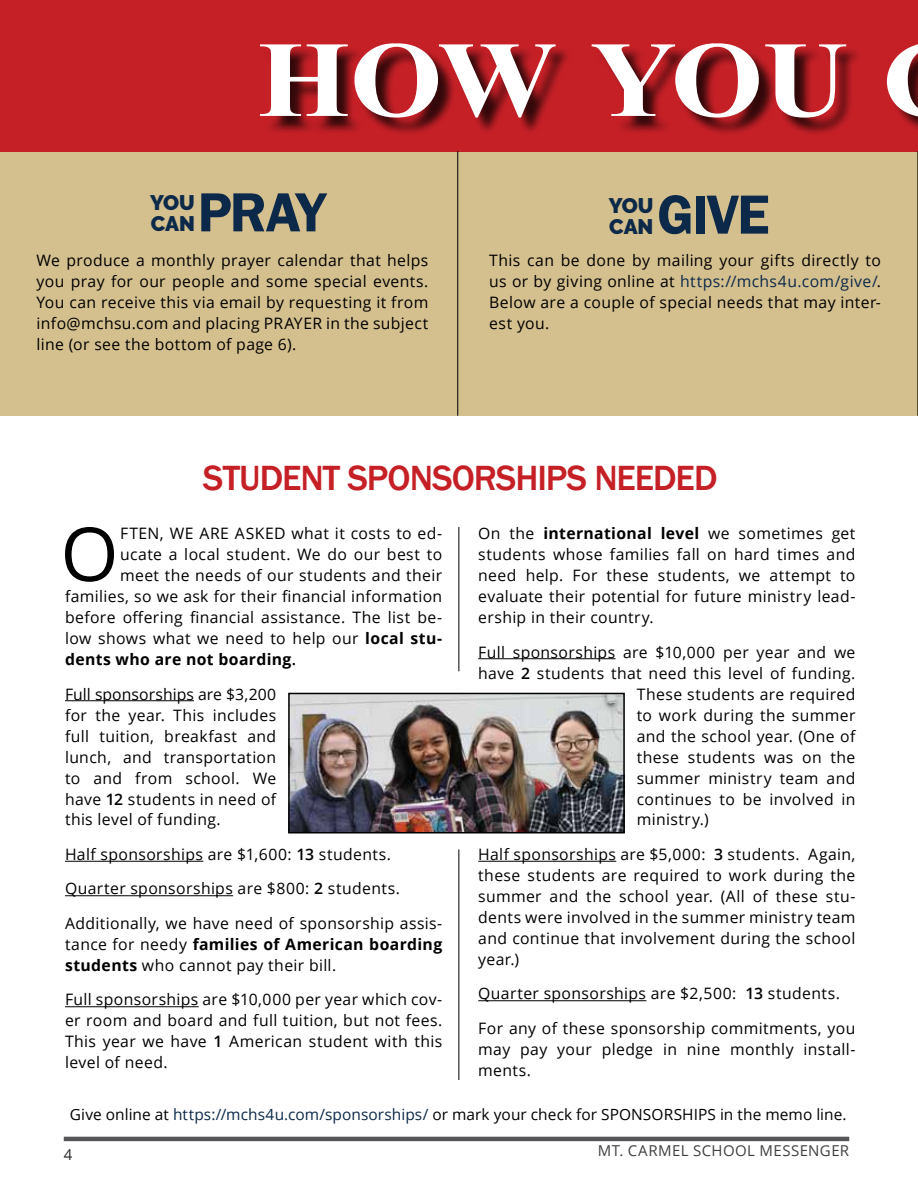
<style>
.page{position:relative;width:918px;height:1188px;background:#fff}
.page>*{position:absolute;margin:0;border:0;box-sizing:border-box;transform-origin:0 0}
.t1{font:700 108px "Times New Roman";letter-spacing:-.02em;color:#fff;scale:1.1 1}
.t2{font:74.55px "Open Sans";color:#000}
.t3{font:600 57px "Franklin Gothic";letter-spacing:-.03em;color:#0c2949}
.t4{font:500 36px "Franklin Gothic";letter-spacing:-.03em;color:#c62027}
.t5{font:900 21px/21px "Raleway";letter-spacing:-.005em;color:#0c2949}
.t6{font:15.75px/21px "Open Sans";letter-spacing:.025em;color:#000;text-align:justify}
.t7{font:700 15.75px "Open Sans";letter-spacing:.025em;color:#000}
.t8{font:15.45px "Open Sans";letter-spacing:.005em;color:#000}
.t9{font:15px "Open Sans";letter-spacing:.03em;color:#414042}
.t10{font:15px "Open Sans";color:#292829}
.s1{color:#0c2949}
.s2{font-weight:700}
.s3{font-weight:600}
</style>
<div class="page">
<div style="left:0;top:151px;width:918px;height:265px;background:#d4bf8e"></div>
<div style="left:0;top:0;width:918px;height:151px;background:#c62027"></div>
<div style="left:263px;top:45px;width:655px;height:91px;background:#000;opacity:.75"></div>
<hr style="left:65px;top:700px;width:129px;height:1px;background:#000">
<hr style="left:65px;top:861px;width:138px;height:1px;background:#000">
<hr style="left:65px;top:895px;width:168px;height:1px;background:#000">
<hr style="left:65px;top:1006px;width:134px;height:1px;background:#000">
<hr style="left:478px;top:658px;width:138px;height:1px;background:#000">
<hr style="left:478px;top:861px;width:138px;height:1px;background:#000">
<hr style="left:478px;top:1000px;width:168px;height:1px;background:#000">
<hr style="left:457px;top:151px;width:1px;height:265px;background:#000">
<hr style="left:917px;top:151px;width:1px;height:265px;background:#000">
<img style="left:291px;top:696px;width:331px;height:134px">
<div style="left:288px;top:693px;width:337px;height:140px;border:2px solid #000"></div>
<hr style="left:64px;top:1137px;width:785px;height:4px;background:#565659">
<hr style="left:458px;top:527px;width:1px;height:144px;background:#000">
<hr style="left:458px;top:850px;width:1px;height:230px;background:#000">
<h1 class="t1" style="left:257px;top:2px;width:539px">HOW YOU</h1>
<h3 class="t3" style="left:198px;top:177px;width:130px">PRAY</h3>
<h3 class="t5" style="left:150px;top:193px;width:46px">YOU<br>CAN</h3>
<h3 class="t3" style="left:657px;top:179px;width:114px">GIVE</h3>
<h3 class="t5" style="left:609px;top:196px;width:46px">YOU<br>CAN</h3>
<p class="t6" style="left:37px;top:250px;width:393px">We produce a monthly prayer calendar that helps you pray for our people and some special events.<br>You can receive this via email by requesting it from info@mchsu.com and placing PRAYER in the subject line (or see the bottom of page 6).</p>
<p class="t6" style="left:489px;top:250px;width:393px">This can be done by mailing your gifts directly to us or by giving online at <span class="s1">https://mchs4u.com/give/</span>.<br>Below are a couple of special needs that may inter&shy;est you.</p>
<h3 class="t4" style="left:203px;top:456px;width:516px">STUDENT SPONSORSHIPS NEEDED</h3>
<h2 class="t2" style="left:60px;top:503px;width:60px">O</h2>
<p class="t6" style="left:120px;top:522px;width:324px">FTEN, WE ARE ASKED what it costs to ed-</p>
<p class="t6" style="left:120px;top:543px;width:324px">ucate a local student. We do our best to</p>
<p class="t6" style="left:120px;top:564px;width:324px">meet the needs of our students and their</p>
<p class="t6" style="left:65px;top:585px;width:379px">families, so we ask for their financial information</p>
<p class="t6" style="left:65px;top:606px;width:379px">before offering financial assistance. The list be-</p>
<p class="t6" style="left:65px;top:627px;width:379px">low shows what we need to help our <span class="s2">local stu-</span></p>
<p class="t7" style="left:65px;top:648px;width:233px">dents who are not boarding<span class="s3">.</span></p>
<p class="t6" style="left:65px;top:683px;width:213px">Full sponsorships are $3,200 for the year. This includes full tuition, breakfast and lunch, and transportation to and from school. We have <span class="s3">12</span> students in need of this level of funding.</p>
<p class="t6" style="left:65px;top:837px;width:379px;line-height:34.5px;text-align:left">Half sponsorships are $1,600: <span class="s3">13</span> students.<br>Quarter sponsorships are $800: <span class="s3">2</span> students.<br>Additionally, we have need of sponsorship assis-</p>
<p class="t6" style="left:65px;top:933px;width:379px">tance for needy <span class="s2">families of American boarding students</span> who cannot pay their bill.</p>
<p class="t6" style="left:65px;top:989px;width:379px">Full sponsorships are $10,000 per year which cov&shy;er room and board and full tuition, but not fees.<br>This year we have <span class="s3">1</span> American student with this level of need.</p>
<p class="t6" style="left:478px;top:522px;width:379px">On the <span class="s2">international level</span> we sometimes get students whose families fall on hard times and need help. For these students, we attempt to evaluate their potential for future ministry lead&shy;ership in their country.</p>
<p class="t6" style="left:478px;top:641px;width:379px">Full sponsorships are $10,000 per year and we</p>
<p class="t6" style="left:478px;top:662px;width:379px">have <span class="s3">2</span> students that need this level of funding.</p>
<p class="t6" style="left:637px;top:683px;width:220px">These students are required</p>
<p class="t6" style="left:637px;top:704px;width:220px">to work during the summer</p>
<p class="t6" style="left:637px;top:725px;width:220px">and the school year. (One of</p>
<p class="t6" style="left:637px;top:746px;width:220px">these students was on the</p>
<p class="t6" style="left:637px;top:767px;width:220px">summer ministry team and</p>
<p class="t6" style="left:637px;top:788px;width:220px">continues to be involved in</p>
<p class="t6" style="left:637px;top:809px;width:73px">ministry.)</p>
<p class="t6" style="left:478px;top:843px;width:379px">Half sponsorships are $5,000: <span class="s3">3</span> students. Again, these students are required to work during the summer and the school year. (All of these stu&shy;dents were involved in the summer ministry team and continue that involvement during the school year.)</p>
<p class="t6" style="left:478px;top:976px;width:379px;line-height:34.5px">Quarter sponsorships are $2,500: <span class="s3">13</span> students.<br>For any of these sponsorship commitments, you</p>
<p class="t6" style="left:478px;top:1038px;width:379px">may pay your pledge in nine monthly install&shy;ments.</p>
<p class="t8" style="left:70px;top:1103px;width:778px">Give online at <span class="s1">https://mchs4u.com/sponsorships/</span> or mark your check for SPONSORSHIPS in the memo line.</p>
<p class="t10" style="left:64px;top:1145px;width:10px">4</p>
<p class="t9" style="left:598px;top:1141px;width:253px">MT. CARMEL SCHOOL MESSENGER</p>
</div>
